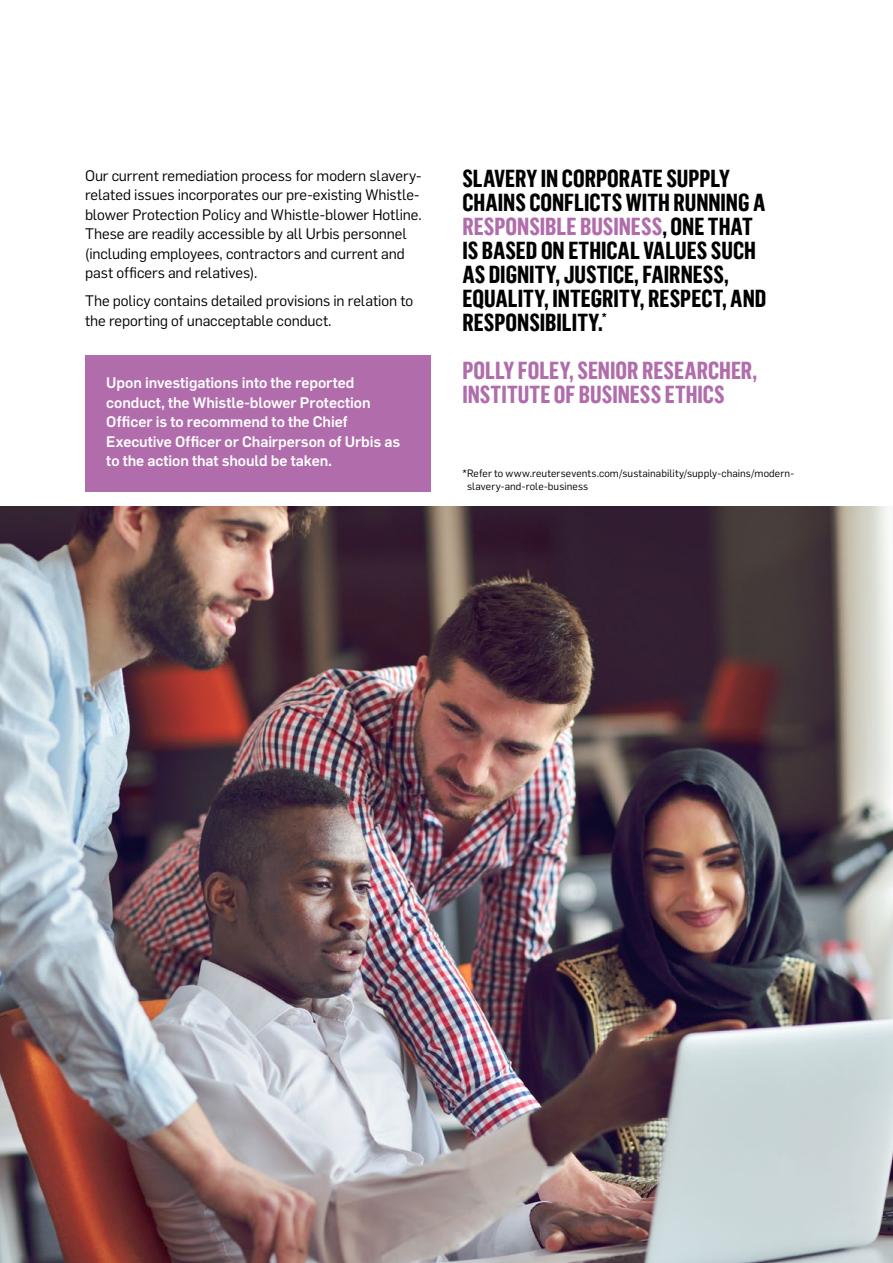
<style>
.page{position:relative;width:893px;height:1263px;background:#fff}
.page>*{position:absolute;margin:0;border:0;box-sizing:border-box;transform-origin:0 0}
.t1{font:700 24px/24px "Flama Cond";color:#000}
.t2{font:700 24px/24px "Flama Cond";color:#b16dab}
.t3{font:15px/19.5px "Flama";letter-spacing:-.005em;color:#000}
.t4{font:500 15px/19.5px "Flama";letter-spacing:-.005em;color:#fff}
.t5{font:10.5px/13.5px "Flama";letter-spacing:.01em;color:#000}
.s1{color:#b16dab}
</style>
<div class="page">
<img style="left:0;top:506px;width:893px;height:757px">
<div style="left:85px;top:355px;width:346px;height:136px;background:#b16dab"></div>
<p class="t3" style="left:85px;top:165px;width:338px">Our current remediation process for modern slavery&shy;related issues incorporates our pre-existing Whistle&shy;blower Protection Policy and Whistle-blower Hotline.<br>These are readily accessible by all Urbis personnel (including employees, contractors and current and past officers and relatives).</p>
<p class="t3" style="left:85px;top:290px;width:330px">The policy contains detailed provisions in relation to the reporting of unacceptable conduct.</p>
<p class="t4" style="left:106px;top:372px;width:295px">Upon investigations into the reported conduct, the Whistle-blower Protection Officer is to recommend to the Chief Executive Officer or Chairperson of Urbis as to the action that should be taken.</p>
<h1 class="t1" style="left:462px;top:166px;width:305px">SLAVERY IN CORPORATE SUPPLY<br>CHAINS CONFLICTS WITH RUNNING A<br><span class="s1">RESPONSIBLE BUSINESS</span>, ONE THAT<br>IS BASED ON ETHICAL VALUES SUCH<br>AS DIGNITY, JUSTICE, FAIRNESS,<br>EQUALITY, INTEGRITY, RESPECT, AND<br>RESPONSIBILITY.<sup>*</sup></h1>
<h1 class="t2" style="left:462px;top:358px;width:296px">POLLY FOLEY, SENIOR RESEARCHER,<br>INSTITUTE OF BUSINESS ETHICS</h1>
<p class="t5" style="left:467px;top:466px;width:328px;text-indent:-5px">*Refer to www.reutersevents.com/sustainability/supply-chains/modern&shy;slavery-and-role-business</p>
</div>
